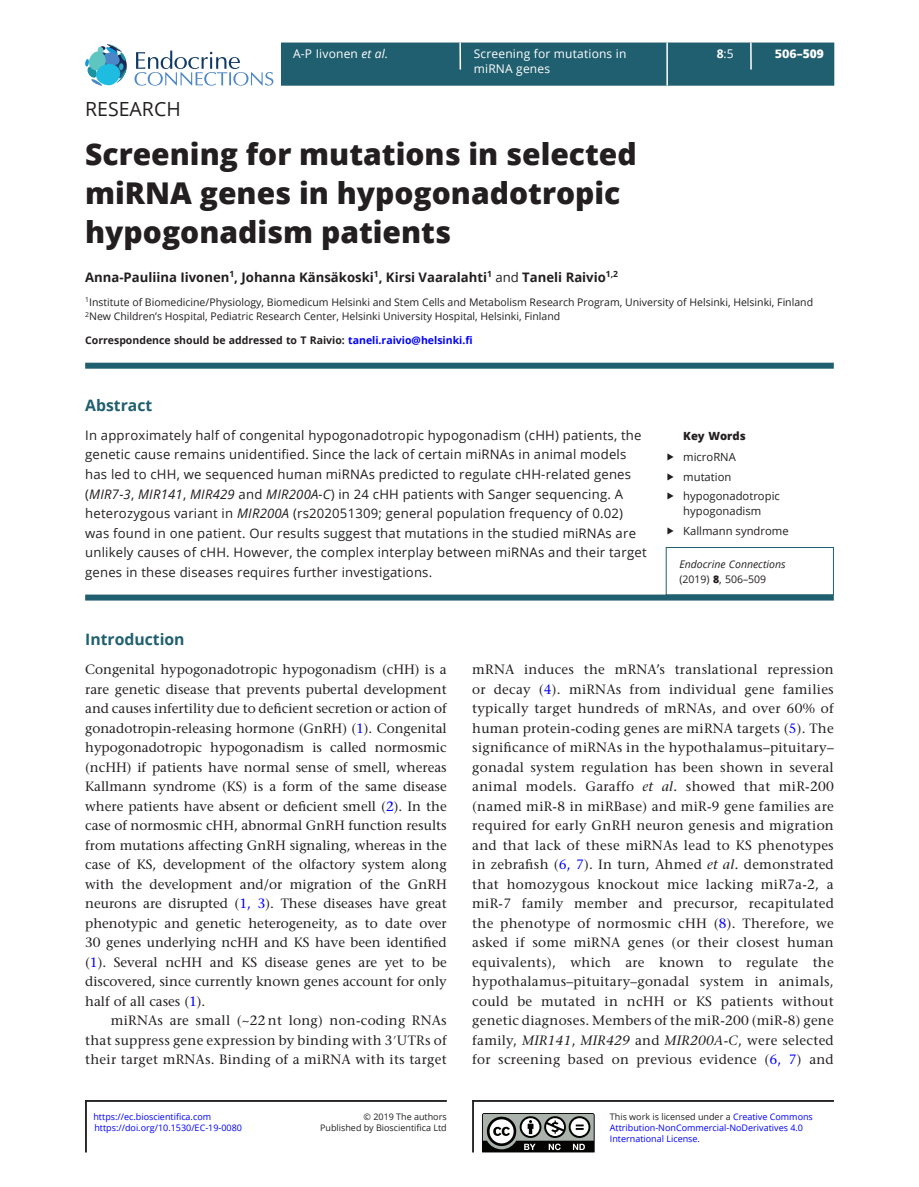
<style>
.page{position:relative;width:919px;height:1187px;background:#fff}
.page>*{position:absolute;margin:0;border:0;box-sizing:border-box;transform-origin:0 0}
.CT{font:800 30px/39px "Open Sans";color:#231f20}
.AT{font:19.5px "Open Sans";color:#231f20}
.H1_Rule{font:700 15.75px "Open Sans";color:#205f6f}
.ABS_H{font:700 15.75px "Open Sans";color:#205f6f}
.TXI{font:500 13.5px/19.5px "Stone Serif Std";letter-spacing:.02em;color:#231f20;text-align:justify}
.TXT{font:500 13.5px/19.5px "Stone Serif Std";color:#231f20;text-align:justify}
.ABS_TXT_L{font:13.2px/19.5px "Open Sans";letter-spacing:.015em;color:#231f20}
.AU{font:700 13.2px "Open Sans";color:#231f20}
.t1{font:12px "Open Sans";letter-spacing:.015em;color:#fff}
.t2{font:800 12px "Open Sans";color:#fff}
.t3{font:11.25px/15px "Open Sans";color:#231f20}
.Keywords_Head{font:800 11.25px "Open Sans";color:#231f20}
.Address{font:10.5px "Open Sans";color:#231f20}
.Corres{font:700 10.5px "Open Sans";color:#231f20}
.Corres-2{font:italic 10.5px "Open Sans";color:#231f20}
.Corres-3{font:10.5px "Open Sans";color:#231f20}
.t4{font:9px/11.2px "Open Sans";color:#00f}
.t5{font:9px/11.6px "Open Sans";color:#231f20;text-align:right}
.s1{font-style:italic}
.s2{font-weight:700}
.s3{font-family:"Frutiger LT Std";font-weight:900}
.s4{font-weight:400}
.s5{color:#00f}
.s6{font-weight:800}
.s7{font-family:"STIX General";font-weight:400}
.s8{color:#231f20}
</style>
<div class="page">
<div style="left:281px;top:43px;width:553px;height:43px;background:#205f6f;border:2px solid #205f6f"></div>
<svg style="left:750px;top:43px;width:1px;height:27px"></svg>
<hr style="left:666px;top:43px;width:2px;height:43px;background:#fff">
<hr style="left:459px;top:43px;width:2px;height:27px;background:#fff">
<svg style="left:134px;top:51px;width:139px;height:35px"></svg>
<svg style="left:85px;top:44px;width:42px;height:42px"></svg>
<div style="left:85px;top:362px;width:748px;height:6px;background:#205f6f"></div>
<div style="left:85px;top:594px;width:748px;height:6px;background:#205f6f"></div>
<div style="left:665px;top:547px;width:168px;height:48px;border:1px solid #205f6f"></div>
<svg style="left:482px;top:1113px;width:113px;height:40px"></svg>
<hr style="left:85px;top:1100px;width:361px;height:1px;background:#231f20">
<hr style="left:85px;top:1100px;width:2px;height:52px;background:#231f20">
<hr style="left:472px;top:1100px;width:361px;height:1px;background:#231f20">
<hr style="left:472px;top:1100px;width:2px;height:52px;background:#231f20">
<p class="t1" style="left:293px;top:46px;width:97px">A-P Iivonen <span class="s1">et al.</span></p>
<p class="t1" style="left:474px;top:46px;width:154px">Screening for mutations in</p>
<p class="t1" style="left:716px;top:46px;width:18px"><span class="s2">8</span>:5</p>
<p class="t2" style="left:774px;top:45px;width:51px"><span class="s3">506</span>–509</p>
<p class="t1" style="left:474px;top:61px;width:78px">miRNA genes</p>
<p class="AT" style="left:85px;top:96px;width:97px">RESEARCH</p>
<p class="CT" style="left:85px;top:133px;width:553px">Screening for mutations in selected miRNA genes in hypogonadotropic hypogonadism patients</p>
<p class="AU" style="left:85px;top:268px;width:534px">Anna-Pauliina Iivonen<sup>1</sup>, Johanna Känsäkoski<sup>1</sup>, Kirsi Vaaralahti<sup>1</sup> <span class="s4">and</span> Taneli Raivio<sup>1,2</sup></p>
<p class="Address" style="left:85px;top:294px;width:729px"><sup>1</sup>Institute of Biomedicine/Physiology, Biomedicum Helsinki and Stem Cells and Metabolism Research Program, University of Helsinki, Helsinki, Finland</p>
<p class="Address" style="left:85px;top:309px;width:476px"><sup>2</sup>New Children’s Hospital, Pediatric Research Center, Helsinki University Hospital, Helsinki, Finland</p>
<p class="Corres" style="left:85px;top:332px;width:389px">Correspondence should be addressed to T Raivio: <span class="s5">taneli.raivio@helsinki.fi</span></p>
<p class="ABS_H" style="left:85px;top:394px;width:69px">Abstract</p>
<p class="ABS_TXT_L" style="left:85px;top:425px;width:563px">In approximately half of congenital hypogonadotropic hypogonadism (cHH) patients, the genetic cause remains unidentified. Since the lack of certain miRNAs in animal models has led to cHH, we sequenced human miRNAs predicted to regulate cHH-related genes (<span class="s1">MIR7-3</span>, <span class="s1">MIR141</span>, <span class="s1">MIR429</span> and <span class="s1">MIR200A-C</span>) in 24 cHH patients with Sanger sequencing. A heterozygous variant in <span class="s1">MIR200A</span> (rs202051309; general population frequency of 0.02) was found in one patient. Our results suggest that mutations in the studied miRNAs are unlikely causes of cHH. However, the complex interplay between miRNAs and their target genes in these diseases requires further investigations.</p>
<p class="Keywords_Head" style="left:683px;top:427px;width:64px">Key Words</p>
<p class="t3" style="left:683px;top:449px;width:54px">microRNA</p>
<p class="t3" style="left:683px;top:469px;width:50px">mutation</p>
<p class="t3" style="left:683px;top:488px;width:98px">hypogonadotropic hypogonadism</p>
<p class="t3" style="left:683px;top:523px;width:107px">Kallmann syndrome</p>
<p class="Corres-2" style="left:679px;top:557px;width:108px">Endocrine Connections</p>
<p class="Corres-3" style="left:679px;top:571px;width:88px">(2019) <span class="s6">8</span>, 506–509</p>
<p class="H1_Rule" style="left:85px;top:628px;width:101px">Introduction</p>
<p class="TXT" style="left:85px;top:659px;width:363px">Congenital hypogonadotropic hypogonadism (cHH) is a rare genetic disease that prevents pubertal development and causes infertility due to deficient secretion or action of gonadotropin-releasing hormone (GnRH) (<span class="s5">1</span>). Congenital hypogonadotropic hypogonadism is called normosmic (ncHH) if patients have normal sense of smell, whereas Kallmann syndrome (KS) is a form of the same disease where patients have absent or deficient smell (<span class="s5">2</span>). In the case of normosmic cHH, abnormal GnRH function results from mutations affecting GnRH signaling, whereas in the case of KS, development of the olfactory system along with the development and/or migration of the GnRH neurons are disrupted (<span class="s5">1, 3</span>). These diseases have great phenotypic and genetic heterogeneity, as to date over 30 genes underlying ncHH and KS have been identified (<span class="s5">1</span>). Several ncHH and KS disease genes are yet to be discovered, since currently known genes account for only half of all cases (<span class="s5">1</span>).</p>
<p class="TXI" style="left:85px;top:1010px;width:363px;text-indent:26px">miRNAs are small (~22nt long) non-coding RNAs that suppress gene expression by binding with 3<span class="s7">′</span>UTRs of their target mRNAs. Binding of a miRNA with its target</p>
<p class="t4" style="left:93px;top:1110px;width:119px">https://ec.bioscientifica.com</p>
<p class="t5" style="left:320px;top:1110px;width:128px">© 2019 The authors<br>Published by Bioscientifica Ltd</p>
<p class="t4" style="left:94px;top:1122px;width:149px">https://doi.org/10.1530/EC-19-0080</p>
<p class="TXI" style="left:472px;top:659px;width:363px">mRNA induces the mRNA’s translational repression or decay (<span class="s5">4</span>). miRNAs from individual gene families typically target hundreds of mRNAs, and over 60% of human protein-coding genes are miRNA targets (<span class="s5">5</span>). The significance of miRNAs in the hypothalamus–pituitary– gonadal system regulation has been shown in several animal models. Garaffo <span class="s1">et al.</span> showed that miR-200 (named miR-8 in miRBase) and miR-9 gene families are required for early GnRH neuron genesis and migration and that lack of these miRNAs lead to KS phenotypes in zebrafish (<span class="s5">6, 7</span>). In turn, Ahmed <span class="s1">et al.</span> demonstrated that homozygous knockout mice lacking miR7a-2, a miR-7 family member and precursor, recapitulated the phenotype of normosmic cHH (<span class="s5">8</span>). Therefore, we asked if some miRNA genes (or their closest human equivalents), which are known to regulate the hypothalamus–pituitary–gonadal system in animals, could be mutated in ncHH or KS patients without genetic diagnoses. Members of the miR-200 (miR-8) gene family, <span class="s1">MIR141</span>, <span class="s1">MIR429</span> and <span class="s1">MIR200A-C</span>, were selected for screening based on previous evidence (<span class="s5">6, 7</span>) and</p>
<p class="t4" style="left:610px;top:1110px;width:204px"><span class="s8">This work is licensed under a</span> Creative Commons<br>Attribution-NonCommercial-NoDerivatives 4.0<br>International License.</p>
</div>
